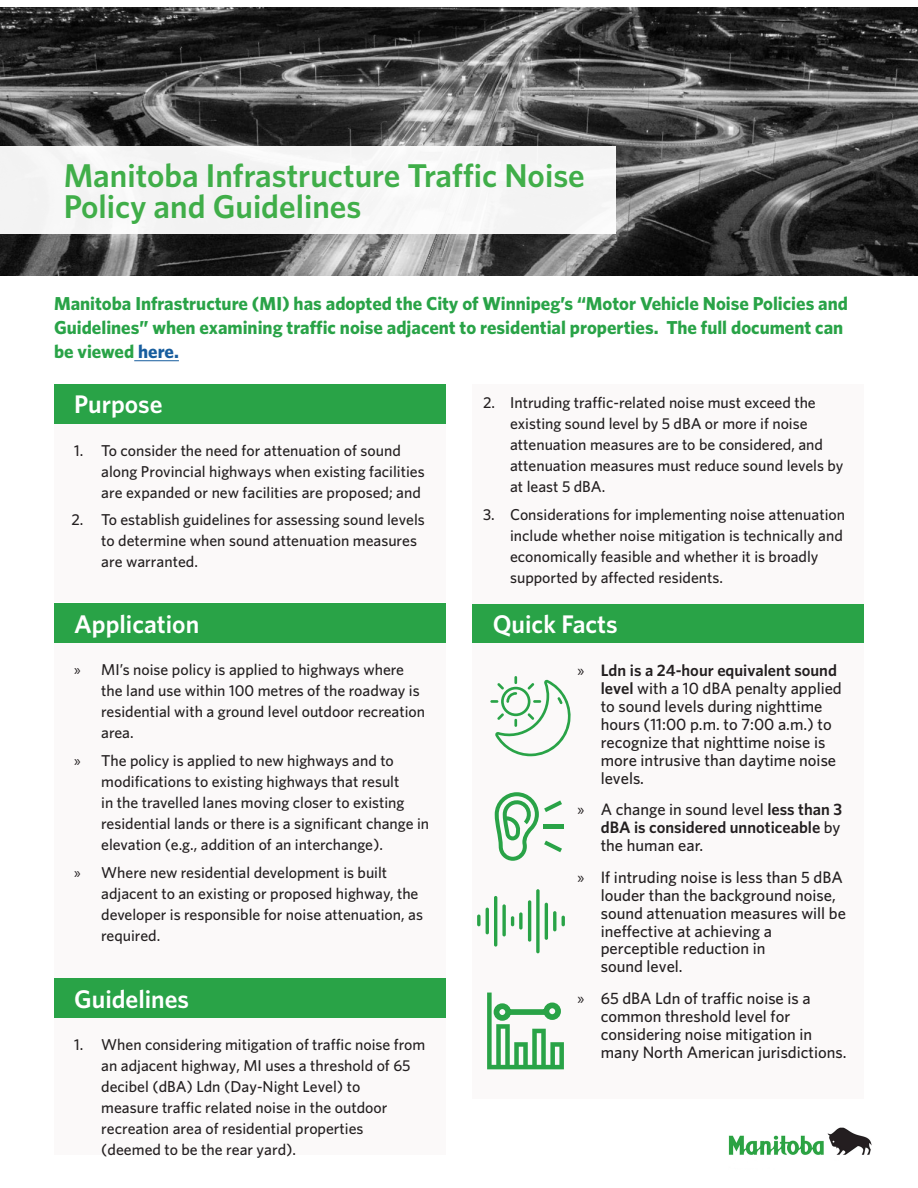
<style>
.page{position:relative;width:918px;height:1188px;background:#fff}
.page>*{position:absolute;margin:0;border:0;box-sizing:border-box;transform-origin:0 0}
.t1{font:600 33px/31.5px "Whitney";color:#40ae49}
.t2{font:600 25.5px "Whitney";color:#fff}
.t3{font:700 18.75px/24px "Whitney";color:#29a347}
.t4{font:500 16.5px/18px "Whitney";color:#231f20}
.t5{font:600 16.5px/17.9px "Whitney";color:#231f20;text-align:justify}
.t6{font:500 15.75px/21px "Whitney";color:#231f20}
.s1{color:#175d9e}
.s2{font-family:"Myriad Pro";font-weight:400}
.s3{font-weight:600}
.s4{font-weight:500}
</style>
<div class="page">
<div style="left:472px;top:384px;width:392px;height:250px;background:#fbf9f9"></div>
<img style="left:0;top:8px;width:918px;height:268px">
<div style="left:0;top:147px;width:616px;height:87px;background:#f5f5f5"></div>
<div style="left:54px;top:424px;width:392px;height:178px;background:#fbf9f9"></div>
<div style="left:54px;top:384px;width:392px;height:40px;background:#29a347"></div>
<div style="left:54px;top:644px;width:392px;height:334px;background:#fbf9f9"></div>
<div style="left:54px;top:604px;width:392px;height:39px;background:#29a347"></div>
<div style="left:54px;top:1018px;width:392px;height:137px;background:#fbf9f9"></div>
<div style="left:54px;top:979px;width:392px;height:39px;background:#29a347"></div>
<hr style="left:134px;top:360px;width:45px;height:1px;background:#175d9e">
<div style="left:472px;top:604px;width:392px;height:40px;background:#29a347"></div>
<div style="left:472px;top:644px;width:392px;height:455px;background:#fbf9f9"></div>
<svg style="left:477px;top:915px;width:4px;height:11px"></svg>
<hr style="left:486px;top:908px;width:3px;height:26px;background:#29a347;border-radius:2px">
<hr style="left:494px;top:896px;width:3px;height:51px;background:#29a347;border-radius:2px">
<svg style="left:502px;top:904px;width:4px;height:32px"></svg>
<hr style="left:528px;top:900px;width:3px;height:42px;background:#29a347;border-radius:2px">
<hr style="left:545px;top:903px;width:3px;height:37px;background:#29a347;border-radius:2px">
<hr style="left:553px;top:911px;width:3px;height:20px;background:#29a347;border-radius:2px">
<svg style="left:536px;top:889px;width:4px;height:64px"></svg>
<svg style="left:511px;top:916px;width:3px;height:10px"></svg>
<svg style="left:562px;top:916px;width:3px;height:10px"></svg>
<svg style="left:519px;top:912px;width:4px;height:18px"></svg>
<svg style="left:490px;top:676px;width:81px;height:80px"></svg>
<hr style="left:543px;top:824px;width:20px;height:4px;background:#29a347">
<svg style="left:495px;top:792px;width:67px;height:69px"></svg>
<img style="left:728px;top:1127px;width:144px;height:28px">
<svg style="left:487px;top:993px;width:77px;height:76px"></svg>
<p class="t1" style="left:64px;top:158px;width:523px">Manitoba Infrastructure Traffic Noise<br>Policy and Guidelines</p>
<p class="t3" style="left:54px;top:291px;width:796px">Manitoba Infrastructure (MI) has adopted the City of Winnipeg’s “Motor Vehicle Noise Policies and<br>Guidelines” when examining traffic noise adjacent to residential properties. The full document can be viewed <span class="s1">here.</span></p>
<p class="t2" style="left:74px;top:389px;width:90px">Purpose</p>
<p class="t6" style="left:101px;top:439px;width:325px;text-indent:-27px">1. To consider the need for attenuation of sound along Provincial highways when existing facilities are expanded or new facilities are proposed; and</p>
<p class="t6" style="left:101px;top:509px;width:325px;text-indent:-30px">2. To establish guidelines for assessing sound levels to determine when sound attenuation measures are warranted.</p>
<p class="t2" style="left:74px;top:608px;width:127px">Application</p>
<p class="t6" style="left:101px;top:659px;width:325px;text-indent:-27px"><span class="s2">»</span> MI’s noise policy is applied to highways where the land use within 100 metres of the roadway is residential with a ground level outdoor recreation area.</p>
<p class="t6" style="left:101px;top:750px;width:329px;text-indent:-27px"><span class="s2">»</span> The policy is applied to new highways and to modifications to existing highways that result<br>in the travelled lanes moving closer to existing residential lands or there is a significant change in elevation (e.g., addition of an interchange).</p>
<p class="t6" style="left:101px;top:861px;width:323px;text-indent:-27px"><span class="s2">»</span> Where new residential development is built adjacent to an existing or proposed highway, the developer is responsible for noise attenuation, as required.</p>
<p class="t2" style="left:74px;top:983px;width:116px">Guidelines</p>
<p class="t6" style="left:101px;top:1034px;width:325px;text-indent:-27px">1. When considering mitigation of traffic noise from an adjacent highway, MI uses a threshold of 65 decibel (dBA) Ldn (Day-Night Level) to<br>measure traffic related noise in the outdoor recreation area of residential properties (deemed to be the rear yard).</p>
<p class="t6" style="left:510px;top:392px;width:335px;text-indent:-27px">2. Intruding traffic-related noise must exceed the existing sound level by 5 dBA or more if noise attenuation measures are to be considered, and attenuation measures must reduce sound levels by at least 5 dBA.</p>
<p class="t6" style="left:510px;top:504px;width:336px;text-indent:-27px">3. Considerations for implementing noise attenuation include whether noise mitigation is technically and economically feasible and whether it is broadly supported by affected residents.</p>
<p class="t2" style="left:493px;top:609px;width:126px">Quick Facts</p>
<p class="t4" style="left:601px;top:661px;width:243px;text-indent:-23px"><span class="s2">»</span> <span class="s3">Ldn is a 24-hour equivalent sound level</span> with a 10 dBA penalty applied to sound levels during nighttime hours (11:00 p.m. to 7:00 a.m.) to recognize that nighttime noise is more intrusive than daytime noise levels.</p>
<p class="t5" style="left:601px;top:800px;width:243px;text-indent:-23px"><span class="s2">»</span> <span class="s4">A change in sound level</span> less than 3 dBA is considered unnoticeable <span class="s4">by the human ear.</span></p>
<p class="t4" style="left:601px;top:867px;width:247px;text-indent:-23px"><span class="s2">»</span> If intruding noise is less than 5 dBA louder than the background noise, sound attenuation measures will be ineffective at achieving a perceptible reduction in<br>sound level.</p>
<p class="t4" style="left:601px;top:989px;width:247px;text-indent:-23px"><span class="s2">»</span> 65 dBA Ldn of traffic noise is a common threshold level for considering noise mitigation in many North American jurisdictions.</p>
</div>
